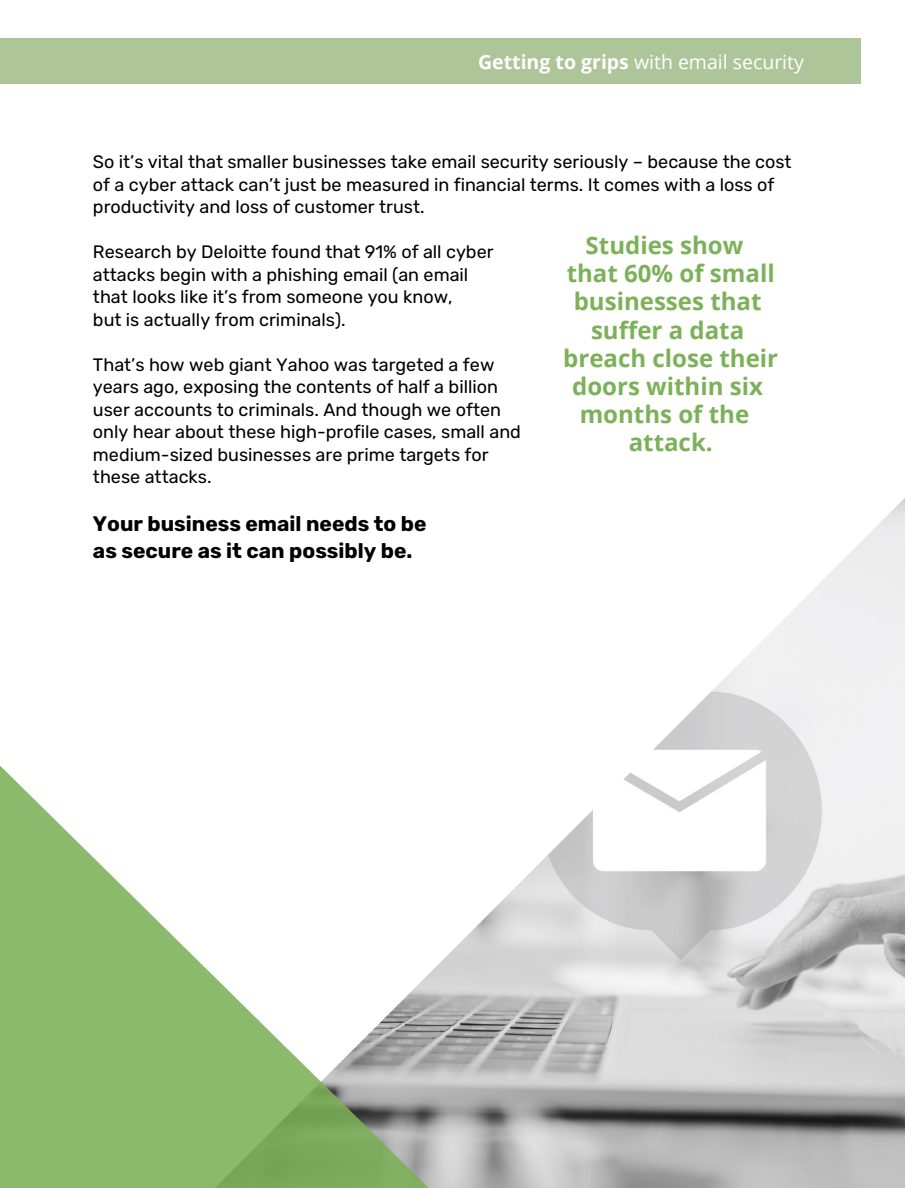
<style>
.page{position:relative;width:918px;height:1188px;background:#fff}
.page>*{position:absolute;margin:0;border:0;box-sizing:border-box;transform-origin:0 0}
.t1{font:700 24px/28.2px "Open Sans";color:#7cb159;text-align:center}
.t2{font:700 21px/27px "Rubik";color:#000}
.t3{font:19.5px "Open Sans";color:#fff}
.t4{font:18px/22.5px "Rubik";color:#000}
.s1{font-weight:700}
</style>
<div class="page">
<img style="left:444px;top:499px;width:460px;height:689px">
<svg style="left:0;top:765px;width:444px;height:423px"></svg>
<div style="left:0;top:38px;width:861px;height:46px;background:#aec599"></div>
<p class="t3" style="left:478px;top:48px;width:327px"><span class="s1">Getting to grips</span> with email security</p>
<p class="t4" style="left:93px;top:151px;width:700px">So it’s vital that smaller businesses take email security seriously – because the cost of a cyber attack can’t just be measured in financial terms. It comes with a loss of productivity and loss of customer trust.</p>
<p class="t4" style="left:93px;top:241px;width:402px">Research by Deloitte found that 91% of all cyber attacks begin with a phishing email (an email that looks like it’s from someone you know,<br>but is actually from criminals).</p>
<p class="t4" style="left:93px;top:353px;width:430px">That’s how web giant Yahoo was targeted a few years ago, exposing the contents of half a billion user accounts to criminals. And though we often only hear about these high-profile cases, small and medium-sized businesses are prime targets for these attacks.</p>
<p class="t2" style="left:93px;top:511px;width:335px">Your business email needs to be as secure as it can possibly be.</p>
<h1 class="t1" style="left:563px;top:231px;width:216px">Studies show<br>that 60% of small businesses that suffer a data breach close their doors within six months of the attack.</h1>
</div>
